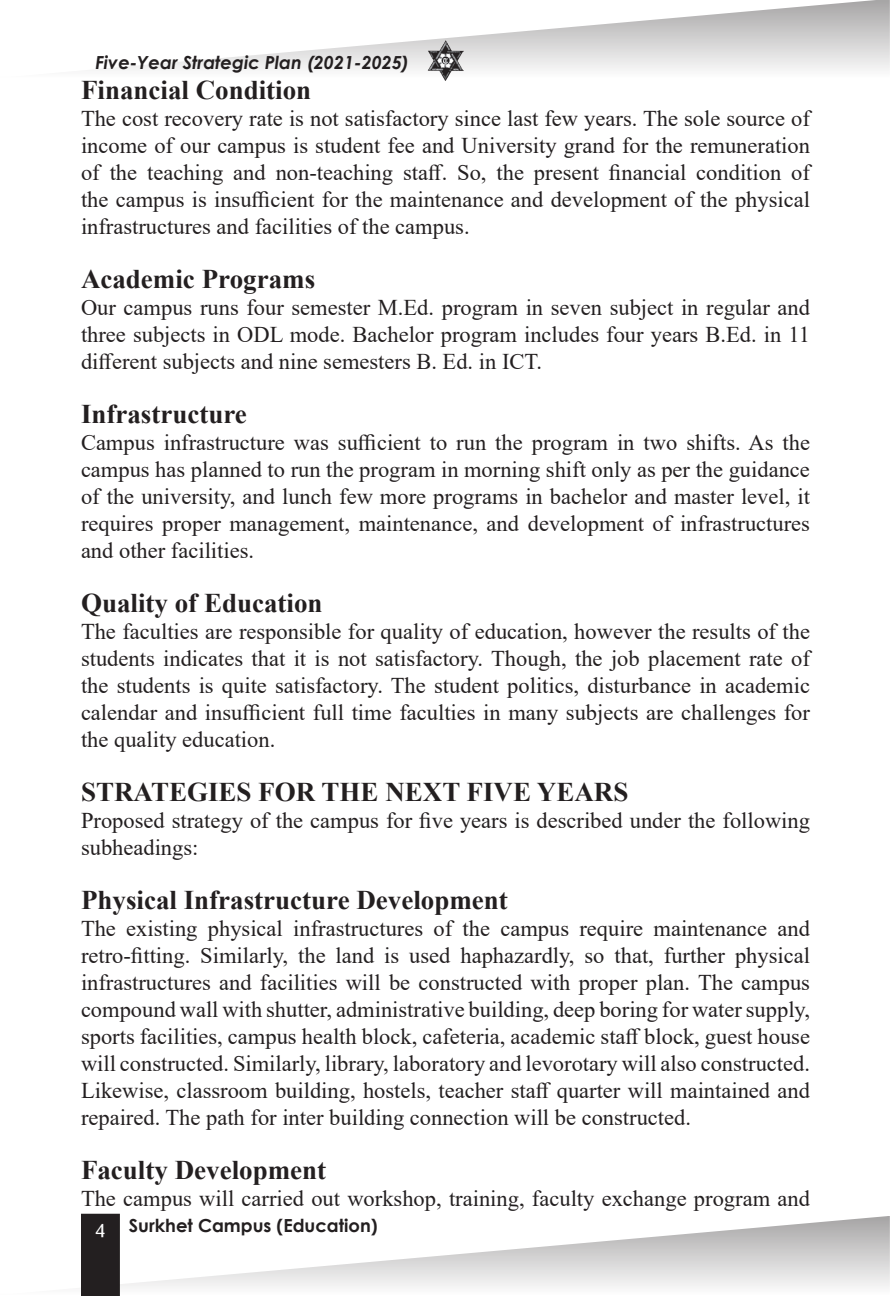
<style>
.page{position:relative;width:891px;height:1296px;background:#fff}
.page>*{position:absolute;margin:0;border:0;box-sizing:border-box;transform-origin:0 0}
.t1{font:700 27px "Times New Roman";color:#231f20}
.t2{font:22.5px/27px "Times New Roman";color:#231f20;text-align:justify}
.t3{font:italic 700 18px "Century Gothic";color:#231f20}
.t4{font:700 18px "Century Gothic";color:#231f20}
.s1{font-family:"Aver";font-weight:400;font-size:20.25px;color:#fff}
</style>
<div class="page">
<svg style="left:97px;top:0;width:793px;height:72px"></svg>
<svg style="left:81px;top:1214px;width:809px;height:82px"></svg>
<img style="left:428px;top:41px;width:35px;height:40px">
<p class="t3" style="left:95px;top:49px;width:315px">Five-Year Strategic Plan (2021-2025)</p>
<p class="t1" style="left:81px;top:71px;width:232px">Financial Condition</p>
<p class="t2" style="left:81px;top:105px;width:731px">The cost recovery rate is not satisfactory since last few years. The sole source of income of our campus is student fee and University grand for the remuneration of the teaching and non-teaching staff. So, the present financial condition of the campus is insufficient for the maintenance and development of the physical infrastructures and facilities of the campus.</p>
<p class="t1" style="left:81px;top:260px;width:236px">Academic Programs</p>
<p class="t2" style="left:81px;top:294px;width:731px">Our campus runs four semester M.Ed. program in seven subject in regular and three subjects in ODL mode. Bachelor program includes four years B.Ed. in 11 different subjects and nine semesters B. Ed. in ICT.</p>
<p class="t1" style="left:81px;top:395px;width:167px">Infrastructure</p>
<p class="t2" style="left:81px;top:429px;width:731px">Campus infrastructure was sufficient to run the program in two shifts. As the campus has planned to run the program in morning shift only as per the guidance of the university, and lunch few more programs in bachelor and master level, it requires proper management, maintenance, and development of infrastructures and other facilities.</p>
<p class="t1" style="left:81px;top:584px;width:243px">Quality of Education</p>
<p class="t2" style="left:81px;top:618px;width:731px">The faculties are responsible for quality of education, however the results of the students indicates that it is not satisfactory. Though, the job placement rate of the students is quite satisfactory. The student politics, disturbance in academic calendar and insufficient full time faculties in many subjects are challenges for the quality education.</p>
<p class="t1" style="left:81px;top:773px;width:549px">STRATEGIES FOR THE NEXT FIVE YEARS</p>
<p class="t2" style="left:81px;top:807px;width:731px">Proposed strategy of the campus for five years is described under the following subheadings:</p>
<p class="t1" style="left:81px;top:881px;width:428px">Physical Infrastructure Development</p>
<p class="t2" style="left:81px;top:915px;width:731px">The existing physical infrastructures of the campus require maintenance and retro-fitting. Similarly, the land is used haphazardly, so that, further physical infrastructures and facilities will be constructed with proper plan. The campus compound wall with shutter, administrative building, deep boring for water supply, sports facilities, campus health block, cafeteria, academic staff block, guest house will constructed. Similarly, library, laboratory and levorotary will also constructed.<br>Likewise, classroom building, hostels, teacher staff quarter will maintained and repaired. The path for inter building connection will be constructed.</p>
<p class="t1" style="left:81px;top:1151px;width:247px">Faculty Development</p>
<p class="t2" style="left:81px;top:1185px;width:731px">The campus will carried out workshop, training, faculty exchange program and</p>
<p class="t4" style="left:95px;top:1212px;width:285px"><span class="s1">4</span> Surkhet Campus (Education)</p>
</div>
